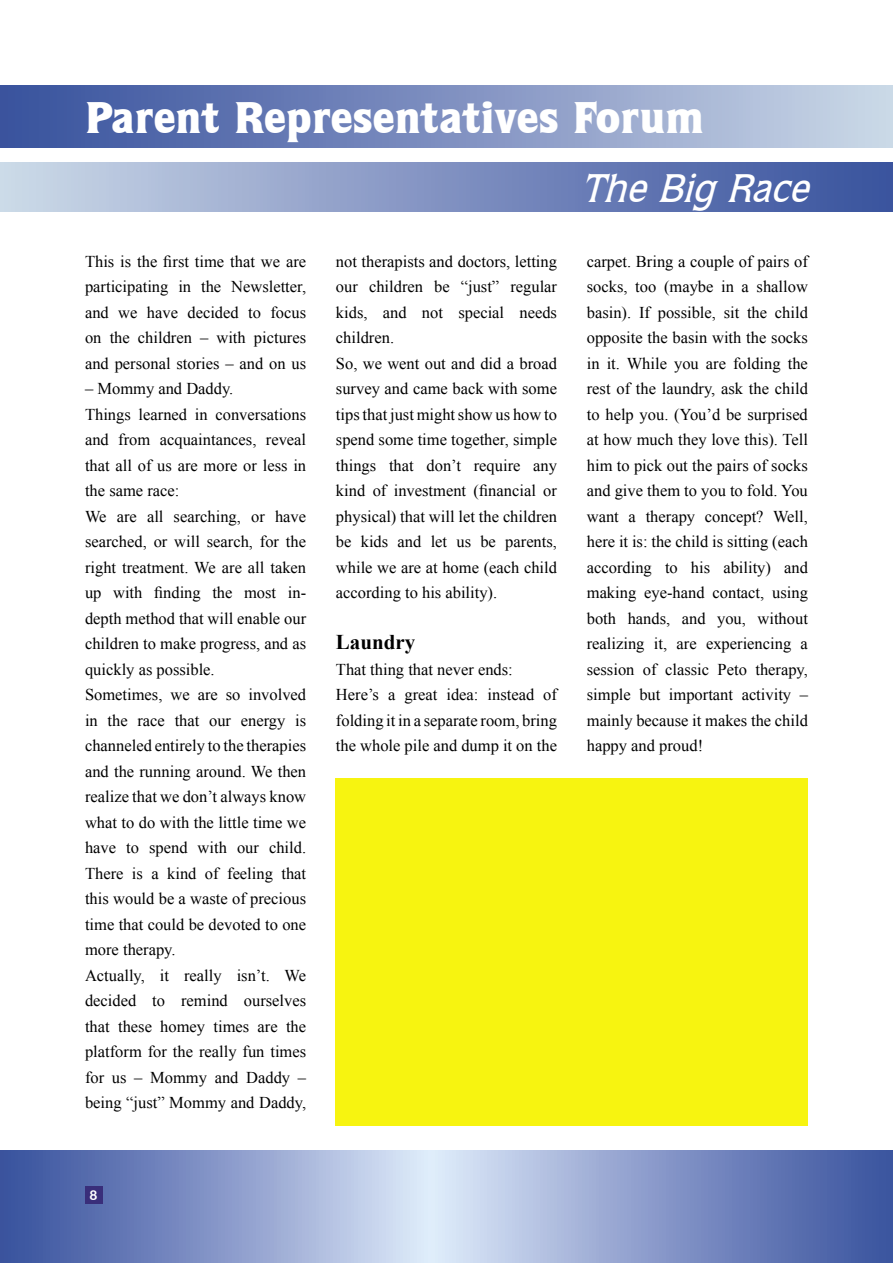
<style>
.page{position:relative;width:893px;height:1263px;background:#fff}
.page>*{position:absolute;margin:0;border:0;box-sizing:border-box;transform-origin:0 0}
.BodyText{font:900 45px "Quorum IT Cby BT";color:#fff}
.BodyText-2{font:italic 500 40.5px "Quorum IT Cby BT";color:#fff}
.BodyText-3{font:700 21px "Times New Roman";color:#000}
.BodyText-4{font:16.5px/25.5px "Times New Roman";color:#000;text-align:justify}
.BodyText-5{font:13.5px "Arial Rounded MT Bold";color:#fff}
</style>
<div class="page">
<div style="left:0;top:162px;width:893px;height:49px;background:linear-gradient(to right,#ccd8e8,#374f9c)"></div>
<div style="left:0;top:85px;width:893px;height:63px;background:linear-gradient(to right,#364e9c,#cbd6e7)"></div>
<svg style="left:0;top:1150px;width:893px;height:113px"></svg>
<div style="left:85px;top:1186px;width:17px;height:17px;background:#392e7a"></div>
<div style="left:336px;top:778px;width:472px;height:347px;background:#f7f410"></div>
<p class="BodyText" style="left:85px;top:90px;width:620px">Parent Representatives Forum</p>
<p class="BodyText-4" style="left:85px;top:248px;width:223px">This is the first time that we are participating in the Newsletter, and we have decided to focus on the children – with pictures and personal stories – and on us</p>
<p class="BodyText-4" style="left:85px;top:376px;width:150px">– Mommy and Daddy.</p>
<p class="BodyText-4" style="left:85px;top:401px;width:223px">Things learned in conversations and from acquaintances, reveal that all of us are more or less in the same race:</p>
<p class="BodyText-4" style="left:85px;top:503px;width:223px">We are all searching, or have searched, or will search, for the right treatment. We are all taken up with finding the most in&shy;depth method that will enable our children to make progress, and as quickly as possible.</p>
<p class="BodyText-4" style="left:85px;top:682px;width:223px">Sometimes, we are so involved in the race that our energy is channeled entirely to the therapies and the running around. We then realize that we don’t always know what to do with the little time we have to spend with our child.<br>There is a kind of feeling that this would be a waste of precious time that could be devoted to one more therapy.</p>
<p class="BodyText-4" style="left:85px;top:962px;width:223px">Actually, it really isn’t. We decided to remind ourselves that these homey times are the platform for the really fun times for us – Mommy and Daddy – being “just” Mommy and Daddy,</p>
<p class="BodyText-4" style="left:336px;top:248px;width:223px">not therapists and doctors, letting our children be “just” regular kids, and not special needs children.</p>
<p class="BodyText-4" style="left:336px;top:350px;width:223px">So, we went out and did a broad survey and came back with some tips that just might show us how to spend some time together, simple things that don’t require any kind of investment (financial or physical) that will let the children be kids and let us be parents, while we are at home (each child according to his ability).</p>
<p class="BodyText-3" style="left:336px;top:628px;width:81px">Laundry</p>
<p class="BodyText-4" style="left:336px;top:656px;width:178px">That thing that never ends:</p>
<p class="BodyText-4" style="left:336px;top:682px;width:223px">Here’s a great idea: instead of folding it in a separate room, bring the whole pile and dump it on the</p>
<p class="BodyText-2" style="left:581px;top:163px;width:242px">TheBigRace</p>
<p class="BodyText-4" style="left:587px;top:248px;width:223px">carpet. Bring a couple of pairs of socks, too (maybe in a shallow basin). If possible, sit the child opposite the basin with the socks in it. While you are folding the rest of the laundry, ask the child to help you. (You’d be surprised at how much they love this). Tell him to pick out the pairs of socks and give them to you to fold. You want a therapy concept? Well, here it is: the child is sitting (each according to his ability) and making eye-hand contact, using both hands, and you, without realizing it, are experiencing a session of classic Peto therapy, simple but important activity – mainly because it makes the child happy and proud!</p>
<p class="BodyText-5" style="left:90px;top:1187px;width:10px">8</p>
</div>
